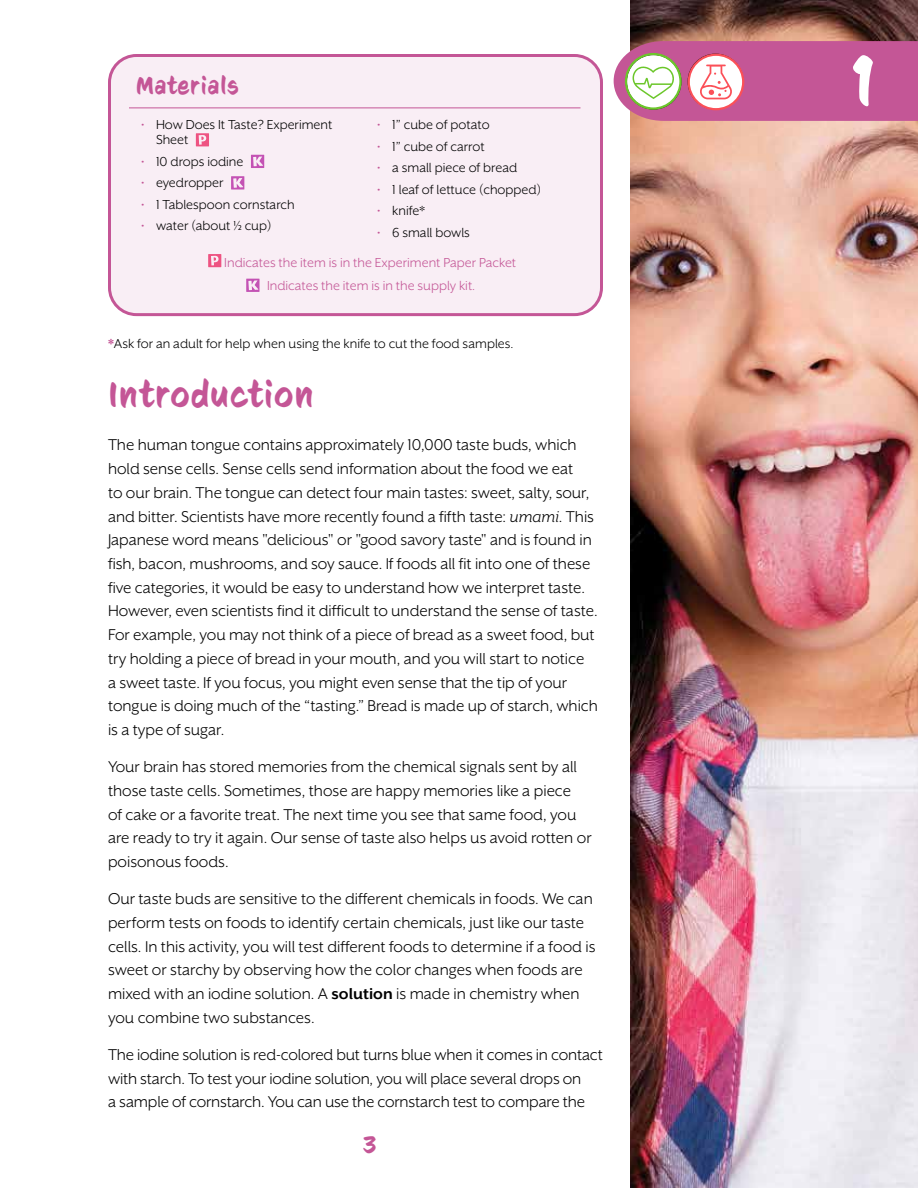
<style>
.page{position:relative;width:918px;height:1188px;background:#fff}
.page>*{position:absolute;margin:0;border:0;box-sizing:border-box;transform-origin:0 0}
.t1{font:72px "CC Sign Language";color:#fff}
.t2{font:36px "CC Sign Language";letter-spacing:.05em;color:#c45696}
.t3{font:24px "CC Sign Language";letter-spacing:.05em;color:#c45696}
.t4{font:18px/23.7px "Mr Eaves XL San OT";color:#000}
.t5{font:15px/15px "Mr Eaves XL San OT";color:#000}
.t6{font:15px/30.5px "Mr Eaves XL San OT";color:#c45696}
.s1{color:#c45696}
.s2{color:#000}
.s3{font-weight:700;color:#c45696}
.s4{font-style:italic}
.s5{font-weight:700}
</style>
<div class="page">
<hr style="left:0;top:0;width:1px;height:1188px;background:#f3ddea">
<img style="left:630px;top:0;width:288px;height:1188px">
<div style="left:110px;top:56px;width:492px;height:259px;background:#f9eef5;border-radius:27px"></div>
<hr style="left:129px;top:108px;width:451px;height:1px;background:#c45696">
<svg style="left:196px;top:133px;width:13px;height:13px"></svg>
<svg style="left:251px;top:155px;width:13px;height:13px"></svg>
<svg style="left:231px;top:176px;width:13px;height:14px"></svg>
<svg style="left:208px;top:254px;width:13px;height:13px"></svg>
<svg style="left:246px;top:279px;width:14px;height:13px"></svg>
<div style="left:108px;top:54px;width:495px;height:262px;border:3px solid #c45696;border-radius:27px"></div>
<svg style="left:614px;top:41px;width:304px;height:80px"></svg>
<h3 class="t3" style="left:136px;top:73px;width:103px">Materials</h3>
<p class="t5" style="left:156px;top:117px;width:178px;text-indent:-15px"><span class="s1">•</span> How Does It Taste? Experiment<br>Sheet</p>
<p class="t5" style="left:141px;top:154px;width:104px"><span class="s1">•</span> 10 drops iodine</p>
<p class="t5" style="left:141px;top:175px;width:84px"><span class="s1">•</span> eyedropper</p>
<p class="t5" style="left:141px;top:197px;width:155px"><span class="s1">•</span> 1 Tablespoon cornstarch</p>
<p class="t5" style="left:141px;top:218px;width:132px"><span class="s1">•</span> water (about 1/2 cup)</p>
<p class="t5" style="left:377px;top:117px;width:114px"><span class="s1">•</span> 1” cube of potato</p>
<p class="t5" style="left:377px;top:139px;width:109px"><span class="s1">•</span> 1” cube of carrot</p>
<p class="t5" style="left:377px;top:160px;width:142px"><span class="s1">•</span> a small piece of bread</p>
<p class="t5" style="left:377px;top:182px;width:165px"><span class="s1">•</span> 1 leaf of lettuce (chopped)</p>
<p class="t5" style="left:377px;top:203px;width:49px"><span class="s1">•</span> knife*</p>
<p class="t6" style="left:224px;top:217px;width:293px;text-indent:153px">• <span class="s2">6 small bowls<br></span>Indicates the item is in the Experiment Paper Packet</p>
<p class="t6" style="left:267px;top:270px;width:210px">Indicates the item is in the supply kit.</p>
<p class="t5" style="left:108px;top:336px;width:407px"><span class="s3">*</span>Ask for an adult for help when using the knife to cut the food samples.</p>
<h2 class="t2" style="left:108px;top:374px;width:206px">Introduction</h2>
<p class="t4" style="left:108px;top:433px;width:491px">The human tongue contains approximately 10,000 taste buds, which hold sense cells. Sense cells send information about the food we eat<br>to our brain. The tongue can detect four main tastes: sweet, salty, sour, and bitter. Scientists have more recently found a fifth taste: <span class="s4">umami</span>. This Japanese word means "delicious" or "good savory taste" and is found in fish, bacon, mushrooms, and soy sauce. If foods all fit into one of these five categories, it would be easy to understand how we interpret taste.<br>However, even scientists find it difficult to understand the sense of taste.<br>For example, you may not think of a piece of bread as a sweet food, but try holding a piece of bread in your mouth, and you will start to notice<br>a sweet taste. If you focus, you might even sense that the tip of your tongue is doing much of the “tasting.” Bread is made up of starch, which is a type of sugar.</p>
<p class="t4" style="left:108px;top:755px;width:485px">Your brain has stored memories from the chemical signals sent by all those taste cells. Sometimes, those are happy memories like a piece<br>of cake or a favorite treat. The next time you see that same food, you are ready to try it again. Our sense of taste also helps us avoid rotten or poisonous foods.</p>
<p class="t4" style="left:108px;top:887px;width:489px">Our taste buds are sensitive to the different chemicals in foods. We can perform tests on foods to identify certain chemicals, just like our taste cells. In this activity, you will test different foods to determine if a food is sweet or starchy by observing how the color changes when foods are mixed with an iodine solution. A <span class="s5">solution</span> is made in chemistry when you combine two substances.</p>
<p class="t4" style="left:108px;top:1043px;width:496px">The iodine solution is red-colored but turns blue when it comes in contact with starch. To test your iodine solution, you will place several drops on<br>a sample of cornstarch. You can use the cornstarch test to compare the</p>
<h3 class="t3" style="left:363px;top:1132px;width:15px">3</h3>
<h1 class="t1" style="left:851px;top:41px;width:26px">1</h1>
</div>
